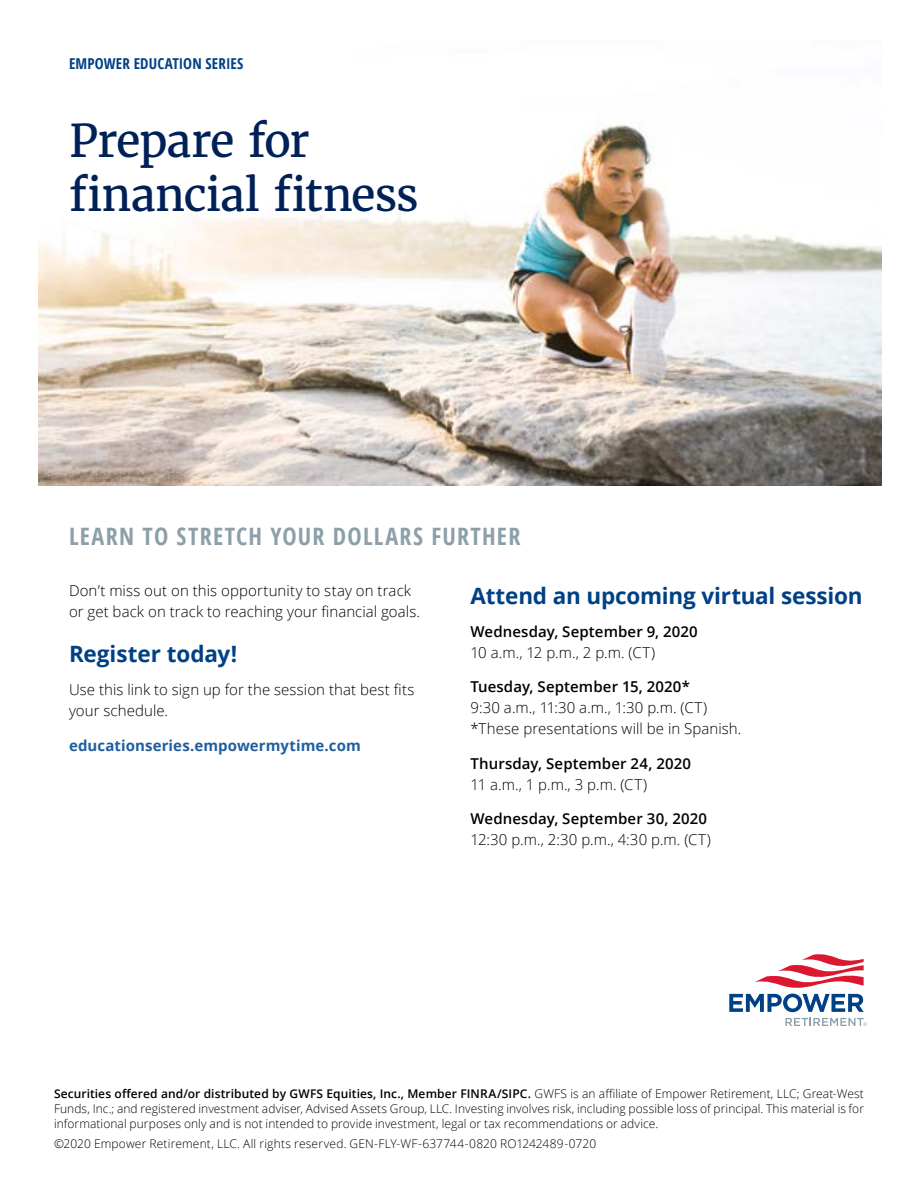
<style>
.page{position:relative;width:918px;height:1188px;background:#fff}
.page>*{position:absolute;margin:0;border:0;box-sizing:border-box;transform-origin:0 0}
.t1{font:45px/54px "Merriweather";letter-spacing:-.025em;color:#002157}
.t2{font:700 condensed 24px "Open Sans";letter-spacing:.05em;color:#8da0aa}
.t3{font:700 22.5px "Open Sans";letter-spacing:-.005em;color:#004185}
.t4{font:300 15px/21px "Open Sans";letter-spacing:.005em;color:#000}
.t5{font:600 15px "Open Sans";letter-spacing:.01em;color:#000}
.t6{font:700 15px "Open Sans";letter-spacing:.005em;color:#215e9e}
.t7{font:700 condensed 15px "Open Sans";letter-spacing:.01em;color:#004185}
.t8{font:300 12px/15px "Open Sans";letter-spacing:.01em;color:#000;text-align:justify}
.s1{font-weight:600}
</style>
<div class="page">
<img style="left:38px;top:124px;width:844px;height:362px">
<svg style="left:729px;top:954px;width:135px;height:58px"></svg>
<svg style="left:785px;top:1018px;width:82px;height:8px"></svg>
<p class="t7" style="left:69px;top:53px;width:176px">EMPOWER EDUCATION SERIES</p>
<h1 class="t1" style="left:69px;top:114px;width:351px">Prepare for financial fitness</h1>
<h2 class="t2" style="left:69px;top:519px;width:453px">LEARN TO STRETCH YOUR DOLLARS FURTHER</h2>
<p class="t4" style="left:69px;top:580px;width:353px">Don’t miss out on this opportunity to stay on track or get back on track to reaching your financial goals.</p>
<h3 class="t3" style="left:69px;top:638px;width:170px">Register today!</h3>
<p class="t4" style="left:69px;top:679px;width:347px">Use this link to sign up for the session that best fits your schedule.</p>
<p class="t6" style="left:69px;top:735px;width:293px">educationseries.empowermytime.com</p>
<h3 class="t3" style="left:471px;top:580px;width:394px">Attend an upcoming virtual session</h3>
<p class="t5" style="left:471px;top:621px;width:229px">Wednesday, September 9, 2020</p>
<p class="t4" style="left:471px;top:641px;width:186px">10 a.m., 12 p.m., 2 p.m. (CT)</p>
<p class="t5" style="left:471px;top:676px;width:221px">Tuesday, September 15, 2020*</p>
<p class="t4" style="left:471px;top:697px;width:272px">9:30 a.m., 11:30 a.m., 1:30 p.m. (CT) *These presentations will be in Spanish.</p>
<p class="t5" style="left:471px;top:753px;width:222px">Thursday, September 24, 2020</p>
<p class="t4" style="left:471px;top:773px;width:178px">11 a.m., 1 p.m., 3 p.m. (CT)</p>
<p class="t5" style="left:471px;top:808px;width:238px">Wednesday, September 30, 2020</p>
<p class="t4" style="left:471px;top:829px;width:242px">12:30 p.m., 2:30 p.m., 4:30 p.m. (CT)</p>
<p class="t8" style="left:54px;top:1085px;width:812px"><span class="s1">Securities offered and/or distributed by GWFS Equities, Inc., Member FINRA/SIPC.</span> GWFS is an affiliate of Empower Retirement, LLC; Great-West Funds, Inc.; and registered investment adviser, Advised Assets Group, LLC. Investing involves risk, including possible loss of principal. This material is for informational purposes only and is not intended to provide investment, legal or tax recommendations or advice.</p>
<p class="t8" style="left:54px;top:1135px;width:544px">©2020 Empower Retirement, LLC. All rights reserved. GEN-FLY-WF-637744-0820 RO1242489-0720</p>
</div>
